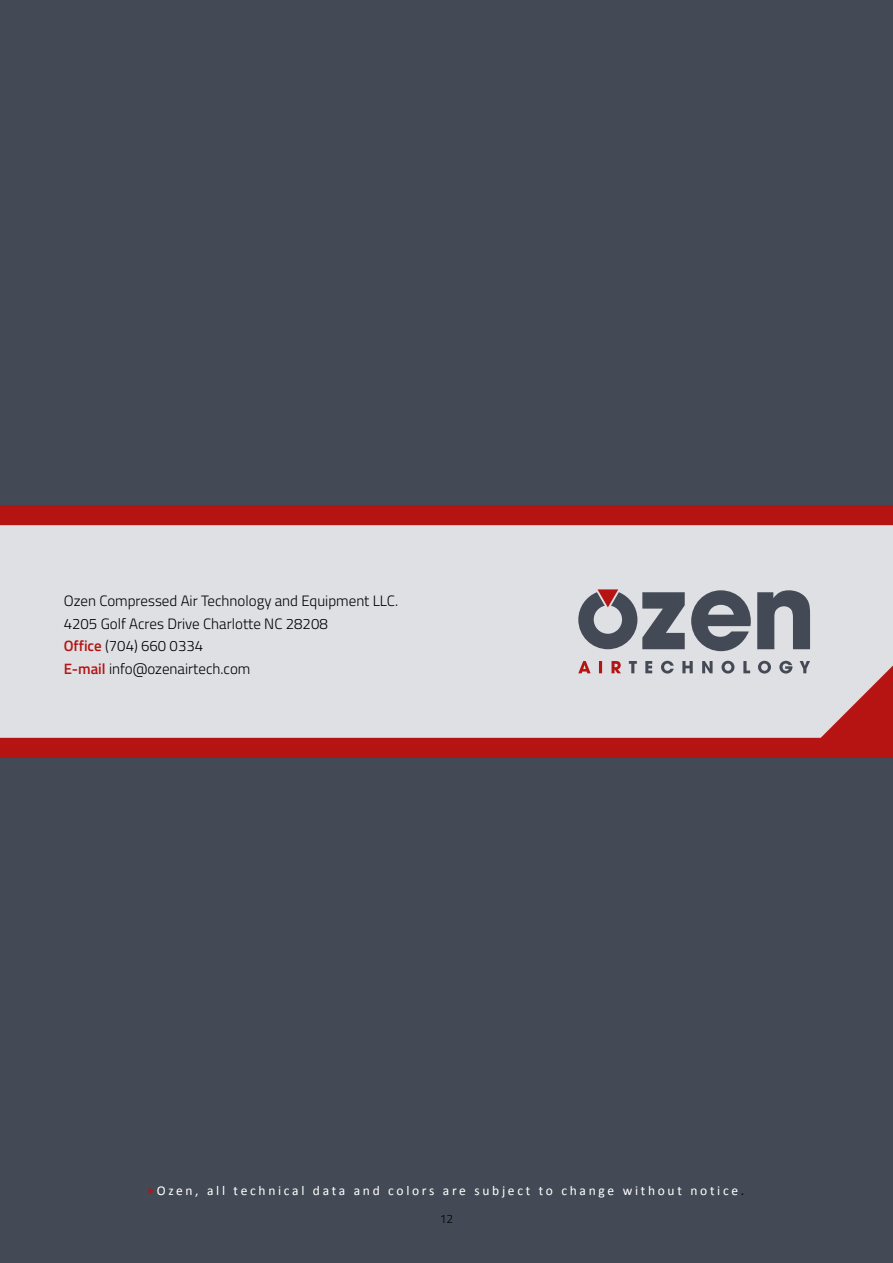
<style>
.page{position:relative;width:893px;height:1263px;background:#fff}
.page>*{position:absolute;margin:0;border:0;box-sizing:border-box;transform-origin:0 0}
.t1{font:300 15px/22.4px "Titillium Web";color:#000}
.t2{font:13.5px "Calibri";letter-spacing:.2em;color:#fff}
.t3{font:300 12px "Titillium Web";color:#000}
.s1{font-weight:600;color:#b51412}
.s2{color:#000}
</style>
<div class="page">
<div style="left:0;top:337px;width:893px;height:505px;background:#b51412"></div>
<div style="left:0;top:525px;width:893px;height:213px;background:#dee0e4"></div>
<div style="left:0;top:758px;width:893px;height:505px;background:#444a55"></div>
<div style="left:0;top:0;width:893px;height:505px;background:#444a55"></div>
<svg style="left:757px;top:590px;width:53px;height:59px"></svg>
<svg style="left:691px;top:590px;width:60px;height:61px"></svg>
<svg style="left:578px;top:589px;width:107px;height:60px"></svg>
<svg style="left:629px;top:661px;width:181px;height:12px"></svg>
<svg style="left:578px;top:661px;width:43px;height:12px"></svg>
<svg style="left:149px;top:1188px;width:5px;height:6px"></svg>
<p class="t1" style="left:64px;top:589px;width:336px">Ozen Compressed Air Technology and Equipment LLC.<br>4205 Golf Acres Drive Charlotte NC 28208<br><span class="s1">Office</span> (704) 660 0334<br><span class="s1">E-mail</span> info@ozenairtech.com</p>
<p class="t2" style="left:157px;top:1182px;width:589px">Ozen, all technical data and colors are subject to change without notice<span class="s2">.</span></p>
<p class="t3" style="left:440px;top:1210px;width:15px">12</p>
</div>
